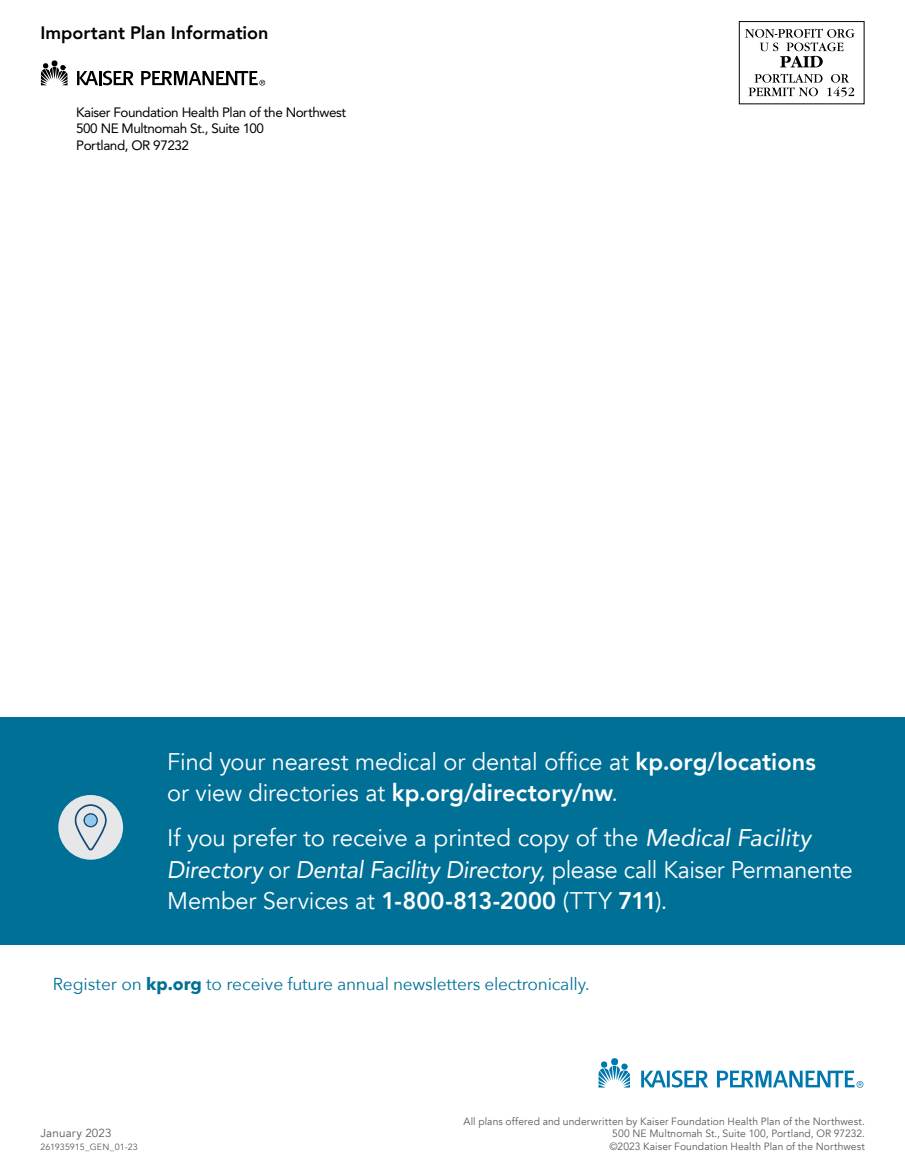
<style>
.page{position:relative;width:905px;height:1175px;background:#fff}
.page>*{position:absolute;margin:0;border:0;box-sizing:border-box;transform-origin:0 0}
.t1{font:24px/31.5px "Avenir";letter-spacing:-.005em;color:#fff}
.t2{font:800 18px "Avenir";color:#000}
.t3{font:17.25px "Avenir Next";letter-spacing:-.01em;color:#007096}
.t4{font:13.5px/16.5px "Avenir";letter-spacing:-.035em;color:#000}
.t5{font:11.7px "Avenir";letter-spacing:.015em;color:#58595b}
.t6{font:10.5px/12.6px "Avenir";letter-spacing:.01em;color:#58595b;text-align:justify}
.t7{font:9px "Avenir";letter-spacing:.005em;color:#58595b}
.s1{font-weight:800}
.s2{font-style:italic}
.s3{font-weight:700}
</style>
<div class="page">
<div style="left:0;top:716px;width:904px;height:228px;background:#007096"></div>
<svg style="left:41px;top:63px;width:27px;height:22px"></svg>
<svg style="left:51px;top:60px;width:7px;height:7px"></svg>
<svg style="left:77px;top:71px;width:57px;height:14px"></svg>
<svg style="left:141px;top:71px;width:124px;height:15px"></svg>
<svg style="left:745px;top:29px;width:109px;height:38px"></svg>
<svg style="left:748px;top:74px;width:106px;height:23px"></svg>
<div style="left:739px;top:21px;width:125px;height:83px;border:1px solid #000"></div>
<svg style="left:598px;top:1061px;width:32px;height:26px"></svg>
<div style="left:611px;top:1058px;width:7px;height:7px;background:#0078ae;border-radius:50%"></div>
<svg style="left:641px;top:1070px;width:67px;height:17px"></svg>
<svg style="left:717px;top:1070px;width:146px;height:17px"></svg>
<div style="left:58px;top:795px;width:65px;height:64px;background:#e6e7e8;border-radius:50%"></div>
<svg style="left:74px;top:804px;width:33px;height:46px"></svg>
<div style="left:85px;top:814px;width:11px;height:11px;background:#91caee;border-radius:50%"></div>
<p class="t2" style="left:40px;top:19px;width:229px">Important Plan Information</p>
<p class="t4" style="left:76px;top:104px;width:271px">Kaiser Foundation Health Plan of the Northwest<br>500 NE Multnomah St., Suite 100<br>Portland, OR 97232</p>
<p class="t1" style="left:167px;top:746px;width:650px">Find your nearest medical or dental office at <span class="s1">kp.org/locations </span>or view directories at <span class="s1">kp.org/directory/nw</span>.</p>
<p class="t1" style="left:167px;top:822px;width:686px">If you prefer to receive a printed copy of the <span class="s2">Medical Facility<br>Directory</span> or <span class="s2">Dental Facility Directory,</span> please call Kaiser Permanente<br>Member Services at <span class="s1">1-800-813-2000</span> (TTY <span class="s1">711</span>).</p>
<p class="t3" style="left:53px;top:969px;width:538px">Register on <span class="s3">kp.org</span> to receive future annual newsletters electronically.</p>
<p class="t5" style="left:40px;top:1126px;width:73px">January 2023</p>
<p class="t7" style="left:40px;top:1141px;width:99px">261935915_GEN_01-23</p>
<p class="t6" style="left:609px;top:1115px;width:257px;text-indent:-146px">All plans offered and underwritten by Kaiser Foundation Health Plan of the Northwest.<br>500 NE Multnomah St., Suite 100, Portland, OR 97232. ©2023 Kaiser Foundation Health Plan of the Northwest</p>
</div>
